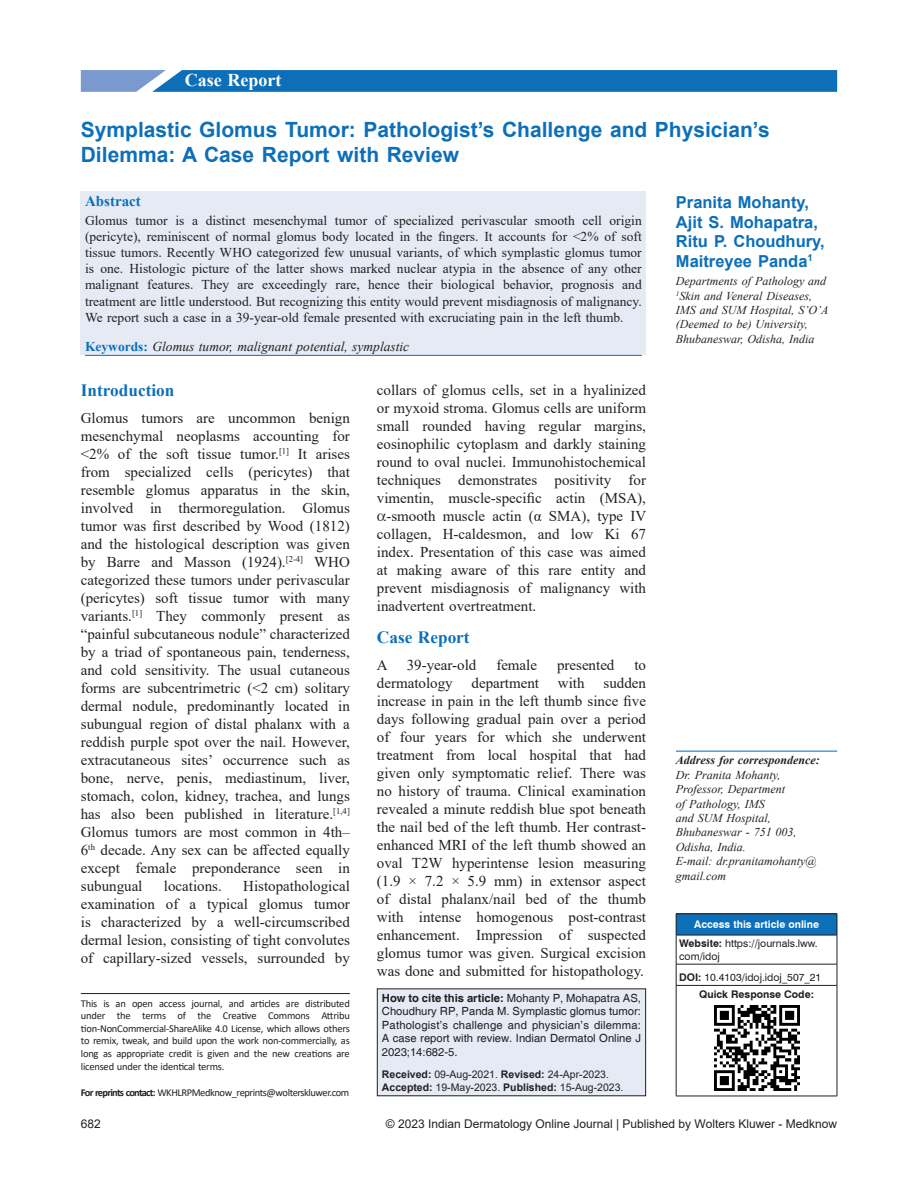
<style>
.page{position:relative;width:918px;height:1188px;background:#fff}
.page>*{position:absolute;margin:0;border:0;box-sizing:border-box;transform-origin:0 0}
.AT{font:700 21px/25.2px "Arial";color:#0c6fb8}
.AH{font:700 18px "Times New Roman";color:#fff}
.t1{font:700 17.25px "Times New Roman";color:#0c6fb8}
.AU{font:700 16.5px/19.5px "Arial";color:#0c6fb8}
.TX{font:15px/18px "Times New Roman";color:#231f20;text-align:justify}
.ABSH{font:700 15px "Times New Roman";color:#0c6fb8}
.ABS{font:13.5px/16.2px "Times New Roman";color:#231f20;text-align:justify}
.KWD{font:italic 13.5px "Times New Roman";color:#231f20}
.ADD{font:italic 12px/14.4px "Times New Roman";color:#231f20}
.AFF{font:italic 12px/14.4px "Times New Roman";color:#231f20}
.t2{font:12px "Arial";color:#231f20}
.HTC{font:11.25px/13.5px "Helvetica";color:#231f20;text-align:justify}
.TX-2{font:10.5px/12.6px "Calibri";letter-spacing:-.03em;color:#231f20;text-align:justify}
.HIS{font:10.5px "Arial";color:#231f20}
.Website{font:10.5px/12.6px "Swiss 721 BT";color:#231f20}
.DOI{font:10.5px "Swiss 721 BT";color:#231f20}
.ATAO{font:700 10.5px "Swiss 721 BT";color:#fff}
.QRC{font:700 10.5px "Swiss 721 BT";color:#231f20}
.s1{font-weight:700;font-style:normal;color:#0c6fb8}
.s2{font-weight:700}
</style>
<div class="page">
<hr style="left:676px;top:751px;width:161px;height:1px;background:#0c6fb8">
<div style="left:676px;top:914px;width:161px;height:21px;background:#0c6fb8"></div>
<hr style="left:676px;top:935px;width:161px;height:1px;background:#231f20">
<hr style="left:676px;top:964px;width:161px;height:1px;background:#231f20">
<hr style="left:676px;top:985px;width:161px;height:1px;background:#231f20">
<hr style="left:676px;top:914px;width:161px;height:1px;background:#231f20">
<svg style="left:676px;top:914px;width:1px;height:71px"></svg>
<svg style="left:837px;top:914px;width:1px;height:71px"></svg>
<hr style="left:676px;top:986px;width:1px;height:110px;background:#231f20">
<hr style="left:837px;top:986px;width:1px;height:110px;background:#231f20">
<hr style="left:676px;top:1096px;width:161px;height:1px;background:#231f20">
<img style="left:714px;top:1005px;width:85px;height:85px">
<div style="left:81px;top:192px;width:565px;height:163px;background:#e5eaf5"></div>
<hr style="left:85px;top:355px;width:557px;height:1px;background:#0c6fb8">
<svg style="left:81px;top:70px;width:756px;height:22px;background:#1d77bc"></svg>
<div style="left:377px;top:989px;width:269px;height:107px;background:#e5eaf5"></div>
<div style="left:377px;top:988px;width:269px;height:108px;border:1px solid #231f20"></div>
<hr style="left:81px;top:993px;width:269px;height:1px;background:#231f20">
<p class="AH" style="left:185px;top:67px;width:98px">Case Report</p>
<p class="AT" style="left:81px;top:117px;width:690px">Symplastic Glomus Tumor: Pathologist’s Challenge and Physician’s<br>Dilemma: A Case Report with Review</p>
<p class="ABSH" style="left:85px;top:190px;width:57px">Abstract</p>
<p class="ABS" style="left:85px;top:212px;width:558px">Glomus tumor is a distinct mesenchymal tumor of specialized perivascular smooth cell origin (pericyte), reminiscent of normal glomus body located in the fingers. It accounts for &lt;2% of soft tissue tumors. Recently WHO categorized few unusual variants, of which symplastic glomus tumor is one. Histologic picture of the latter shows marked nuclear atypia in the absence of any other malignant features. They are exceedingly rare, hence their biological behavior, prognosis and treatment are little understood. But recognizing this entity would prevent misdiagnosis of malignancy.<br>We report such a case in a 39-year-old female presented with excruciating pain in the left thumb.</p>
<p class="KWD" style="left:85px;top:337px;width:326px"><span class="s1">Keywords:</span> Glomus tumor, malignant potential, symplastic</p>
<h1 class="t1" style="left:81px;top:378px;width:95px">Introduction</h1>
<p class="TX" style="left:81px;top:408px;width:271px">Glomus tumors are uncommon benign mesenchymal neoplasms accounting for &lt;2% of the soft tissue tumor.<sup>[1]</sup> It arises from specialized cells (pericytes) that resemble glomus apparatus in the skin, involved in thermoregulation. Glomus tumor was first described by Wood (1812) and the histological description was given by Barre and Masson (1924).<sup>[2-4]</sup> WHO categorized these tumors under perivascular (pericytes) soft tissue tumor with many variants.<sup>[1]</sup> They commonly present as “painful subcutaneous nodule” characterized by a triad of spontaneous pain, tenderness, and cold sensitivity. The usual cutaneous forms are subcentrimetric (&lt;2 cm) solitary dermal nodule, predominantly located in subungual region of distal phalanx with a reddish purple spot over the nail. However, extracutaneous sites’ occurrence such as bone, nerve, penis, mediastinum, liver, stomach, colon, kidney, trachea, and lungs has also been published in literature.<sup>[1,4] </sup>Glomus tumors are most common in 4th– 6<sup>th</sup> decade. Any sex can be affected equally except female preponderance seen in subungual</p>
<p class="TX" style="left:81px;top:876px;width:271px;text-indent:162px">Histopathological examination of a typical glomus tumor is characterized by a well-circumscribed dermal lesion, consisting of tight convolutes of capillary-sized vessels, surrounded by</p>
<p class="TX" style="left:164px;top:876px;width:59px">locations.</p>
<p class="TX-2" style="left:81px;top:997px;width:271px">This is an open access journal, and articles are distributed under the terms of the Creative Commons Attribu tion-NonCommercial-ShareAlike 4.0 License, which allows others to remix, tweak, and build upon the work non-commercially, as long as appropriate credit is given and the new creations are licensed under the identical terms.</p>
<p class="TX-2" style="left:81px;top:1086px;width:270px"><span class="s2">For reprints contact:</span> WKHLRPMedknow_reprints@wolterskluwer.com</p>
<p class="TX" style="left:377px;top:381px;width:271px">collars of glomus cells, set in a hyalinized</p>
<p class="TX" style="left:377px;top:399px;width:271px">or myxoid stroma. Glomus cells are uniform</p>
<p class="TX" style="left:377px;top:417px;width:271px">small rounded having regular margins,</p>
<p class="TX" style="left:377px;top:435px;width:271px">eosinophilic cytoplasm and darkly staining</p>
<p class="TX" style="left:377px;top:453px;width:271px">round to oval nuclei. Immunohistochemical</p>
<p class="TX" style="left:377px;top:471px;width:271px">techniques demonstrates positivity for</p>
<p class="TX" style="left:377px;top:489px;width:271px">vimentin, muscle-specific actin (MSA),</p>
<p class="TX" style="left:386px;top:507px;width:261px">-smooth muscle actin (α SMA), type IV</p>
<p class="TX" style="left:377px;top:525px;width:271px">collagen, H-caldesmon, and low Ki 67</p>
<p class="TX" style="left:377px;top:543px;width:271px">index. Presentation of this case was aimed</p>
<p class="TX" style="left:377px;top:561px;width:271px">at making aware of this rare entity and</p>
<p class="TX" style="left:377px;top:579px;width:271px">prevent misdiagnosis of malignancy with</p>
<p class="TX" style="left:377px;top:597px;width:161px">inadvertent overtreatment.</p>
<h1 class="t1" style="left:377px;top:625px;width:94px">Case Report</h1>
<p class="TX" style="left:377px;top:655px;width:12px">A</p>
<p class="TX" style="left:407px;top:655px;width:71px">39-year-old</p>
<p class="TX" style="left:496px;top:655px;width:42px">female</p>
<p class="TX" style="left:557px;top:655px;width:59px">presented</p>
<p class="TX" style="left:634px;top:655px;width:13px">to</p>
<p class="TX" style="left:377px;top:673px;width:77px">dermatology</p>
<p class="TX" style="left:472px;top:673px;width:69px">department</p>
<p class="TX" style="left:558px;top:673px;width:28px">with</p>
<p class="TX" style="left:377px;top:673px;width:271px;text-indent:227px">sudden increase in pain in the left thumb since five days following gradual pain over a period of four years for which she underwent treatment from local hospital that had given only symptomatic relief. There was no history of trauma. Clinical examination revealed a minute reddish blue spot beneath the nail bed of the left thumb. Her contrast&shy;enhanced MRI of the left thumb showed an oval T2W hyperintense lesion measuring (1.9 × 7.2 × 5.9 mm) in extensor aspect of distal phalanx/nail bed of the thumb with intense homogenous post-contrast enhancement. Impression of suspected glomus tumor was given. Surgical excision was done and submitted for histopathology.</p>
<p class="HTC" style="left:382px;top:991px;width:261px"><span class="s2">How to cite this article:</span> Mohanty P, Mohapatra AS, Choudhury RP, Panda M. Symplastic glomus tumor:<br>Pathologist’s challenge and physician’s dilemma:<br>A case report with review. Indian Dermatol Online J 2023;14:682-5.</p>
<p class="HIS" style="left:382px;top:1067px;width:229px"><span class="s2">Received:</span> 09-Aug-2021. <span class="s2">Revised:</span> 24-Apr-2023.</p>
<p class="HIS" style="left:382px;top:1080px;width:243px"><span class="s2">Accepted:</span> 19-May-2023. <span class="s2">Published:</span> 15-Aug-2023.</p>
<p class="AU" style="left:676px;top:193px;width:150px">Pranita Mohanty,<br>Ajit S. Mohapatra,<br>Ritu P. Choudhury,<br>Maitreyee Panda<sup>1</sup></p>
<p class="AFF" style="left:676px;top:274px;width:154px">Departments of Pathology and<br><sup>1</sup>Skin and Veneral Diseases,<br>IMS and SUM Hospital, S’O’A (Deemed to be) University,<br>Bhubaneswar, Odisha, India</p>
<p class="ADD" style="left:676px;top:753px;width:145px"><span class="s2">Address for correspondence:<br></span>Dr. Pranita Mohanty,<br>Professor, Department<br>of Pathology, IMS<br>and SUM Hospital,<br>Bhubaneswar - 751 003,<br>Odisha, India.<br>E-mail: dr.pranitamohanty@ gmail.com</p>
<p class="ATAO" style="left:694px;top:917px;width:126px">Access this article online</p>
<p class="Website" style="left:679px;top:937px;width:140px"><span class="s2">Website:</span> https://journals.lww. com/idoj</p>
<p class="DOI" style="left:679px;top:970px;width:144px"><span class="s2">DOI:</span> 10.4103/idoj.idoj_507_21</p>
<p class="QRC" style="left:699px;top:987px;width:116px">Quick Response Code:</p>
<p class="t2" style="left:81px;top:1116px;width:22px">682</p>
<p class="t2" style="left:386px;top:1116px;width:453px">© 2023 Indian Dermatology Online Journal | Published by Wolters Kluwer - Medknow</p>
</div>
